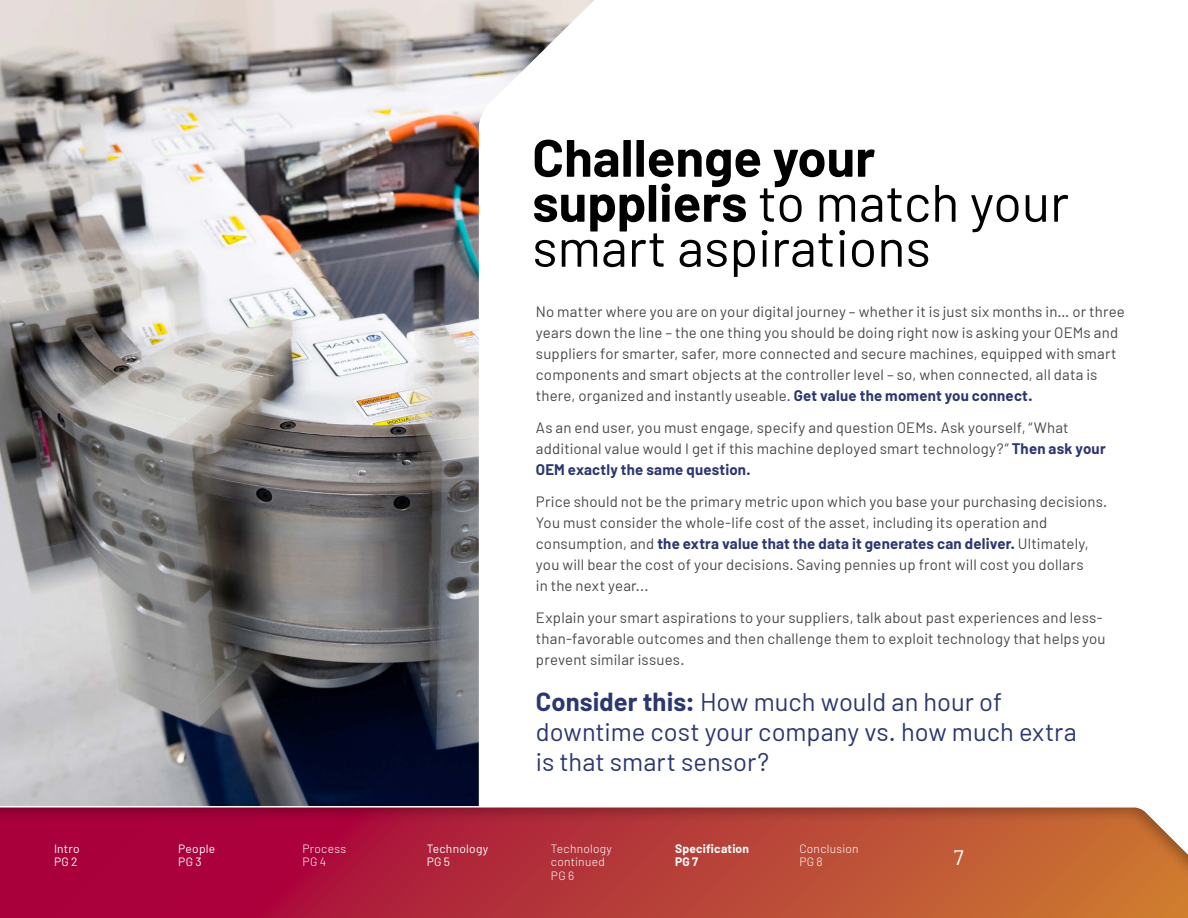
<style>
.page{position:relative;width:1188px;height:918px;background:#fff}
.page>*{position:absolute;margin:0;border:0;box-sizing:border-box;transform-origin:0 0}
.t1{font:52.5px/45px "Barlow";color:#000}
.t2{font:25.5px/30px "Barlow";color:#2b376f}
.t3{font:21px "Barlow";color:#fff}
.t4{font:15px/21px "Barlow";letter-spacing:.01em;color:#484848}
.t5{font:300 12px/13.5px "Barlow";letter-spacing:.02em;color:#fff}
.t6{font:12px/13.5px "Barlow";letter-spacing:.02em;color:#fff}
.t7{font:700 12px/13.5px "Barlow";letter-spacing:.02em;color:#fff}
.s1{font-weight:700}
.s2{font-weight:700;color:#2b376f}
</style>
<div class="page">
<img style="left:0;top:0;width:479px;height:795px">
<svg style="left:479px;top:0;width:115px;height:124px"></svg>
<div style="left:0;top:795px;width:1188px;height:123px;background:#000;opacity:.3"></div>
<svg style="left:0;top:805px;width:1188px;height:113px;background:#b4353c"></svg>
<h1 class="t1" style="left:532px;top:134px;width:538px"><span class="s1">Challenge your suppliers</span> to match your smart aspirations</h1>
<p class="t4" style="left:536px;top:301px;width:591px">No matter where you are on your digital journey – whether it is just six months in… or three years down the line – the one thing you should be doing right now is asking your OEMs and suppliers for smarter, safer, more connected and secure machines, equipped with smart components and smart objects at the controller level – so, when connected, all data is there, organized and instantly useable. <span class="s2">Get value the moment you connect.</span></p>
<p class="t4" style="left:536px;top:417px;width:571px">As an end user, you must engage, specify and question OEMs. Ask yourself, “What additional value would I get if this machine deployed smart technology?” <span class="s2">Then ask your<br>OEM exactly the same question.</span></p>
<p class="t4" style="left:536px;top:491px;width:573px">Price should not be the primary metric upon which you base your purchasing decisions.<br>You must consider the whole-life cost of the asset, including its operation and consumption, and <span class="s2">the extra value that the data it generates can deliver.</span> Ultimately, you will bear the cost of your decisions. Saving pennies up front will cost you dollars<br>in the next year...</p>
<p class="t4" style="left:536px;top:607px;width:571px">Explain your smart aspirations to your suppliers, talk about past experiences and less&shy;than-favorable outcomes and then challenge them to exploit technology that helps you prevent similar issues.</p>
<h2 class="t2" style="left:536px;top:687px;width:542px"><span class="s1">Consider this:</span> How much would an hour of downtime cost your company vs. how much extra is that smart sensor?</h2>
<p class="t6" style="left:54px;top:841px;width:27px">Intro<br>PG 2</p>
<p class="t6" style="left:178px;top:841px;width:39px">People<br>PG 3</p>
<p class="t5" style="left:302px;top:841px;width:45px">Process<br>PG 4</p>
<p class="t6" style="left:427px;top:841px;width:63px">Technology<br>PG 5</p>
<p class="t5" style="left:551px;top:841px;width:63px">Technology continued<br>PG 6</p>
<p class="t7" style="left:675px;top:842px;width:76px">Specification<br>PG 7</p>
<p class="t5" style="left:799px;top:841px;width:61px">Conclusion<br>PG 8</p>
<h3 class="t3" style="left:954px;top:844px;width:11px">7</h3>
</div>
